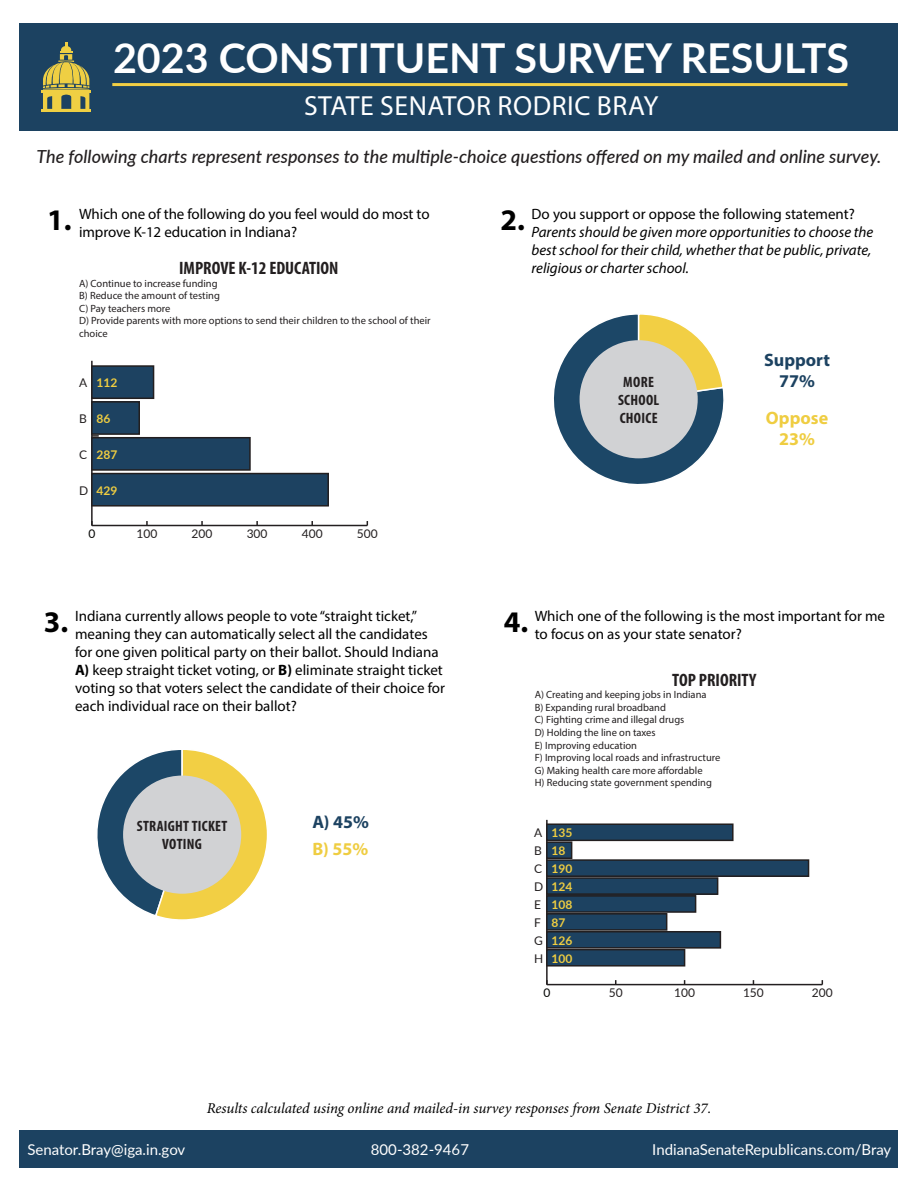
<style>
.page{position:relative;width:918px;height:1188px;background:#fff}
.page>*{position:absolute;margin:0;border:0;box-sizing:border-box;transform-origin:0 0}
.t1{font:700 41.25px "Lato";color:#fff}
.t2{font:700 30px "Myriad Pro";color:#000}
.t3{font:27.75px "Myriad Pro";letter-spacing:.02em;color:#fff}
.t4{font:italic 500 18px "Lato";color:#231f20}
.t5{font:700 condensed 18px "Myriad Pro";color:#231f20}
.Support{font:700 18px/21.6px "Myriad Pro";color:#1c4261;text-align:center}
.Oppose_or_No{font:700 18px/21.6px "Myriad Pro";color:#efcd41;text-align:center}
.t6{font:15px/18px "Myriad Pro";color:#000}
.t7{font:italic 15px/18px "Myriad Pro";color:#000}
.t8{font:italic 15px "Minion Pro";letter-spacing:-.005em;color:#000}
.t9{font:15px "Lato";color:#fff}
.Circle_centers{font:700 condensed 15px/18px "Myriad Pro";letter-spacing:.02em;color:#231f20;text-align:center}
.t10{font:12px "Lato";color:#231f20}
.t11{font:700 12px "Lato";color:#efcd41}
.t12{font:12px "Lato";color:#040503}
.t13{font:10.5px/12.6px "Myriad Pro";color:#231f20}
.s1{font-weight:700}
.s2{font-style:normal}
</style>
<div class="page">
<div style="left:20px;top:1130px;width:878px;height:38px;background:#1c4261"></div>
<div style="left:20px;top:23px;width:878px;height:108px;background:#1c4261"></div>
<hr style="left:41px;top:91px;width:50px;height:2px;background:#efcf43">
<hr style="left:41px;top:110px;width:50px;height:2px;background:#efcf43">
<svg style="left:43px;top:42px;width:46px;height:68px"></svg>
<hr style="left:112px;top:83px;width:735px;height:3px;background:#f2cf44">
<svg style="left:554px;top:314px;width:170px;height:170px"></svg>
<div style="left:580px;top:340px;width:118px;height:118px;background:#d1d2d4;border-radius:50%"></div>
<svg style="left:97px;top:750px;width:170px;height:170px"></svg>
<div style="left:123px;top:776px;width:118px;height:118px;background:#d1d2d4;border-radius:50%"></div>
<hr style="left:92px;top:525px;width:275px;height:1px;background:#231f20">
<hr style="left:91px;top:361px;width:2px;height:165px;background:#231f20">
<svg style="left:92px;top:435px;width:7px;height:2px"></svg>
<div style="left:92px;top:474px;width:236px;height:32px;background:#1d4261"></div>
<div style="left:91px;top:473px;width:238px;height:34px;border:2px solid #231f20"></div>
<div style="left:92px;top:438px;width:158px;height:32px;background:#1d4261"></div>
<div style="left:91px;top:437px;width:160px;height:34px;border:2px solid #231f20"></div>
<div style="left:92px;top:402px;width:47px;height:32px;background:#1d4261"></div>
<div style="left:91px;top:401px;width:49px;height:34px;border:2px solid #231f20"></div>
<div style="left:92px;top:366px;width:62px;height:32px;background:#1d4261"></div>
<div style="left:91px;top:365px;width:63px;height:34px;border:2px solid #231f20"></div>
<hr style="left:547px;top:984px;width:275px;height:1px;background:#231f20">
<hr style="left:546px;top:820px;width:2px;height:165px;background:#231f20">
<div style="left:547px;top:950px;width:138px;height:16px;background:#1d4261"></div>
<div style="left:546px;top:949px;width:139px;height:18px;border:2px solid #231f20"></div>
<div style="left:547px;top:932px;width:173px;height:16px;background:#1d4261"></div>
<div style="left:546px;top:931px;width:175px;height:18px;border:2px solid #231f20"></div>
<div style="left:547px;top:914px;width:120px;height:16px;background:#1d4261"></div>
<div style="left:546px;top:913px;width:121px;height:18px;border:2px solid #231f20"></div>
<div style="left:547px;top:896px;width:149px;height:16px;background:#1d4261"></div>
<div style="left:546px;top:895px;width:150px;height:18px;border:2px solid #231f20"></div>
<div style="left:547px;top:878px;width:171px;height:16px;background:#1d4261"></div>
<div style="left:546px;top:877px;width:172px;height:18px;border:2px solid #231f20"></div>
<div style="left:547px;top:860px;width:262px;height:16px;background:#1d4261"></div>
<div style="left:546px;top:859px;width:263px;height:18px;border:2px solid #231f20"></div>
<div style="left:547px;top:842px;width:25px;height:16px;background:#1d4261"></div>
<div style="left:546px;top:841px;width:26px;height:18px;border:2px solid #231f20"></div>
<div style="left:547px;top:824px;width:186px;height:16px;background:#1d4261"></div>
<div style="left:546px;top:823px;width:188px;height:18px;border:2px solid #231f20"></div>
<h1 class="t1" style="left:113px;top:28px;width:738px">2023 CONSTITUENT SURVEY RESULTS</h1>
<h3 class="t3" style="left:304px;top:89px;width:356px">STATE SENATOR RODRIC BRAY</h3>
<p class="t4" style="left:36px;top:143px;width:847px">The following charts represent responses to the multiple-choice questions offered on my mailed and online survey.</p>
<p class="t2" style="left:47px;top:200px;width:26px">1.</p>
<p class="t6" style="left:79px;top:204px;width:352px">Which one of the following do you feel would do most to improve K-12 education in Indiana?</p>
<p class="t5" style="left:179px;top:257px;width:161px">IMPROVE K-12 EDUCATION</p>
<p class="t13" style="left:79px;top:277px;width:140px">A) Continue to increase funding</p>
<p class="t13" style="left:79px;top:289px;width:142px">B) Reduce the amount of testing</p>
<p class="t13" style="left:79px;top:302px;width:93px">C) Pay teachers more</p>
<p class="t13" style="left:79px;top:314px;width:353px">D) Provide parents with more options to send their children to the school of their choice</p>
<p class="t10" style="left:79px;top:374px;width:10px">A</p>
<p class="t11" style="left:96px;top:374px;width:22px">112</p>
<p class="t10" style="left:79px;top:410px;width:9px">B</p>
<p class="t11" style="left:96px;top:410px;width:15px">86</p>
<p class="t10" style="left:79px;top:446px;width:10px">C</p>
<p class="t11" style="left:96px;top:445px;width:22px">287</p>
<p class="t10" style="left:79px;top:482px;width:11px">D</p>
<p class="t11" style="left:96px;top:481px;width:22px">429</p>
<p class="t12" style="left:88px;top:525px;width:8px">0</p>
<p class="t10" style="left:137px;top:525px;width:22px">100</p>
<p class="t10" style="left:192px;top:525px;width:22px">200</p>
<p class="t10" style="left:247px;top:525px;width:22px">300</p>
<p class="t10" style="left:302px;top:525px;width:22px">400</p>
<p class="t10" style="left:357px;top:525px;width:22px">500</p>
<p class="t6" style="left:75px;top:607px;width:371px">Indiana currently allows people to vote “straight ticket,” meaning they can automatically select all the candidates for one given political party on their ballot. Should Indiana <span class="s1">A)</span> keep straight ticket voting, or <span class="s1">B)</span> eliminate straight ticket voting so that voters select the candidate of their choice for each individual race on their ballot?</p>
<p class="t2" style="left:44px;top:602px;width:26px">3.</p>
<p class="Circle_centers" style="left:137px;top:817px;width:92px">STRAIGHT TICKET<br>VOTING</p>
<p class="Support" style="left:312px;top:810px;width:58px">A) 45%</p>
<p class="Oppose_or_No" style="left:312px;top:838px;width:57px">B) 55%</p>
<p class="t2" style="left:501px;top:200px;width:26px">2.</p>
<p class="t7" style="left:532px;top:204px;width:343px"><span class="s2">Do you support or oppose the following statement?<br></span>Parents should be given more opportunities to choose the best school for their child, whether that be public, private, religious or charter school.</p>
<p class="Circle_centers" style="left:623px;top:373px;width:32px">MORE</p>
<p class="Circle_centers" style="left:618px;top:391px;width:43px">SCHOOL</p>
<p class="Circle_centers" style="left:620px;top:409px;width:39px">CHOICE</p>
<p class="Support" style="left:764px;top:348px;width:68px">Support<br>77%</p>
<p class="Oppose_or_No" style="left:766px;top:406px;width:64px">Oppose<br>23%</p>
<p class="t2" style="left:504px;top:602px;width:26px">4.</p>
<p class="t6" style="left:535px;top:607px;width:352px">Which one of the following is the most important for me to focus on as your state senator?</p>
<p class="t5" style="left:672px;top:668px;width:86px">TOP PRIORITY</p>
<p class="t13" style="left:535px;top:688px;width:173px">A) Creating and keeping jobs in Indiana</p>
<p class="t13" style="left:535px;top:701px;width:133px">B) Expanding rural broadband</p>
<p class="t13" style="left:535px;top:713px;width:151px">C) Fighting crime and illegal drugs</p>
<p class="t13" style="left:535px;top:726px;width:123px">D) Holding the line on taxes</p>
<p class="t13" style="left:535px;top:739px;width:104px">E) Improving education</p>
<p class="t13" style="left:535px;top:751px;width:187px">F) Improving local roads and infrastructure</p>
<p class="t13" style="left:535px;top:764px;width:169px">G) Making health care more affordable</p>
<p class="t13" style="left:535px;top:776px;width:179px">H) Reducing state government spending</p>
<p class="t10" style="left:534px;top:824px;width:10px">A</p>
<p class="t11" style="left:551px;top:824px;width:22px">135</p>
<p class="t10" style="left:534px;top:842px;width:9px">B</p>
<p class="t11" style="left:551px;top:842px;width:15px">18</p>
<p class="t10" style="left:534px;top:860px;width:10px">C</p>
<p class="t11" style="left:551px;top:860px;width:22px">190</p>
<p class="t10" style="left:534px;top:878px;width:11px">D</p>
<p class="t11" style="left:551px;top:878px;width:22px">124</p>
<p class="t10" style="left:534px;top:896px;width:8px">E</p>
<p class="t11" style="left:551px;top:896px;width:22px">108</p>
<p class="t10" style="left:534px;top:914px;width:8px">F</p>
<p class="t11" style="left:551px;top:914px;width:15px">87</p>
<p class="t10" style="left:534px;top:932px;width:10px">G</p>
<p class="t11" style="left:551px;top:931px;width:22px">126</p>
<p class="t10" style="left:534px;top:950px;width:11px">H</p>
<p class="t11" style="left:551px;top:949px;width:22px">100</p>
<p class="t12" style="left:543px;top:984px;width:8px">0</p>
<p class="t10" style="left:609px;top:984px;width:15px">50</p>
<p class="t10" style="left:674px;top:984px;width:22px">100</p>
<p class="t10" style="left:743px;top:984px;width:22px">150</p>
<p class="t10" style="left:812px;top:984px;width:22px">200</p>
<p class="t8" style="left:207px;top:1097px;width:506px">Results calculated using online and mailed-in survey responses from Senate District 37.</p>
<p class="t9" style="left:27px;top:1139px;width:160px">Senator.Bray@iga.in.gov</p>
<p class="t9" style="left:371px;top:1139px;width:100px">800-382-9467</p>
<p class="t9" style="left:652px;top:1139px;width:241px">IndianaSenateRepublicans.com/Bray</p>
</div>
